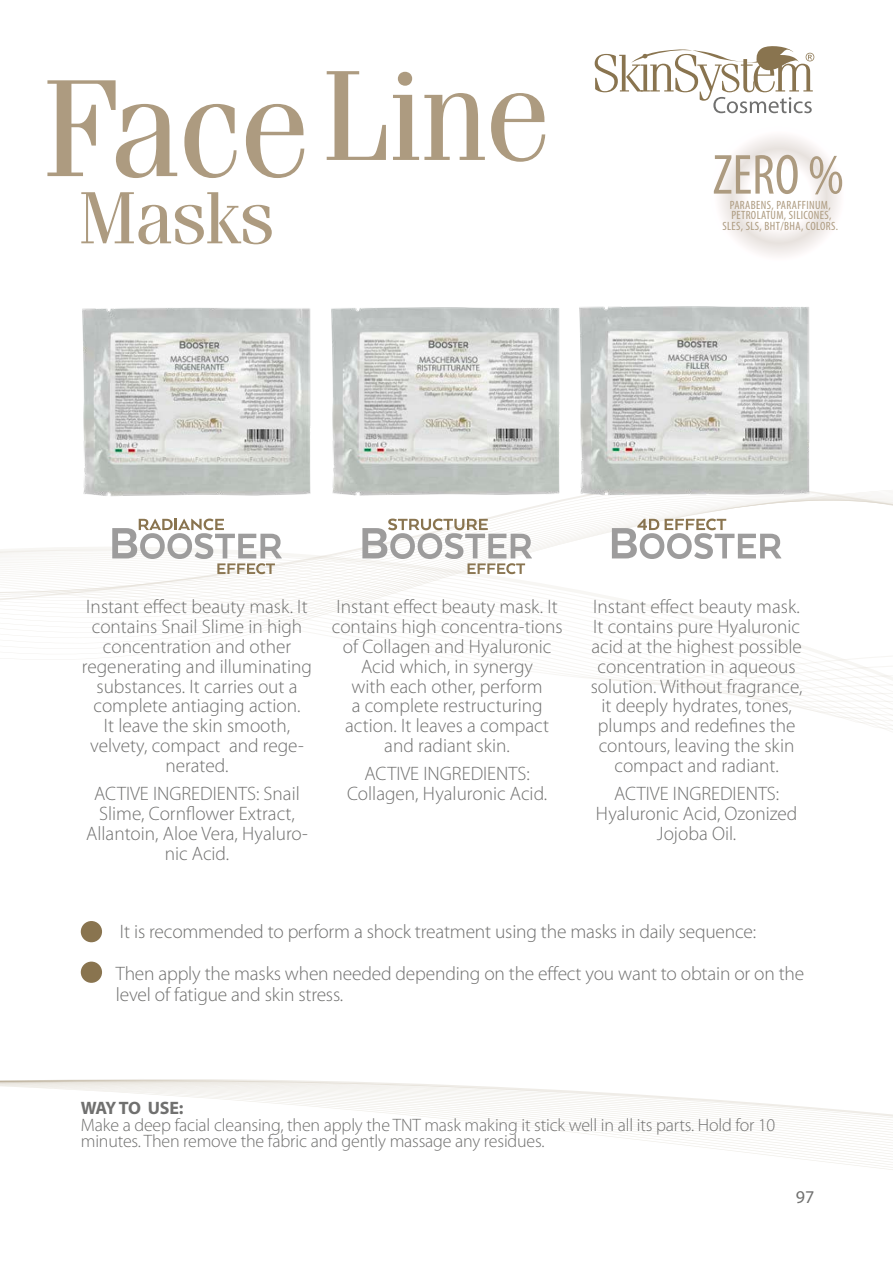
<style>
.page{position:relative;width:893px;height:1263px;background:#fff}
.page>*{position:absolute;margin:0;border:0;box-sizing:border-box;transform-origin:0 0}
.t1{font:138px "Fenice IT Cby BT";color:#ad9b80}
.t2{font:73.65px "Fenice IT Cby BT";color:#ad9b80}
.Testo_box_colorato{font:300 19.5px/19.8px "Myriad Pro";color:#70706f;text-align:center}
.modo_uso{font:300 19.5px/21px "Myriad Pro";letter-spacing:-.01em;color:#70706f}
.modo_uso-2{font:300 18px/16.5px "Myriad Pro";letter-spacing:-.01em;color:#70706f}
.modo_uso-3{font:700 18px "Myriad Pro";letter-spacing:-.04em;color:#70706f}
.t3{font:18px "Myriad Pro";color:#70706f}
.Zero{font:condensed 12px "Myriad Pro";letter-spacing:.03em;color:#ad9b80}
.s1{font-size:127.95px}
</style>
<div class="page">
<svg style="left:488px;top:493px;width:405px;height:33px"></svg>
<svg style="left:0;top:533px;width:893px;height:198px"></svg>
<svg style="left:0;top:1079px;width:893px;height:91px"></svg>
<svg style="left:595px;top:46px;width:219px;height:67px"></svg>
<svg style="left:711px;top:127px;width:134px;height:135px"></svg>
<svg style="left:714px;top:155px;width:84px;height:39px"></svg>
<svg style="left:810px;top:156px;width:32px;height:38px"></svg>
<svg style="left:362px;top:518px;width:170px;height:56px"></svg>
<svg style="left:612px;top:518px;width:169px;height:41px"></svg>
<svg style="left:112px;top:518px;width:170px;height:56px"></svg>
<div style="left:81px;top:921px;width:21px;height:21px;background:#89744f;border-radius:50%"></div>
<div style="left:81px;top:961px;width:21px;height:22px;background:#89744f;border-radius:50%"></div>
<img style="left:578px;top:306px;width:249px;height:205px">
<img style="left:331px;top:307px;width:247px;height:204px">
<img style="left:82px;top:308px;width:229px;height:188px">
<h1 class="t1" style="left:45px;top:43px;width:504px">Face<span class="s1">Line</span></h1>
<h2 class="t2" style="left:80px;top:172px;width:195px">Masks</h2>
<p class="Zero" style="left:730px;top:199px;width:102px">PARABENS, PARAFFINUM,</p>
<p class="Zero" style="left:731px;top:209px;width:102px">PETROLATUM, SILICONES,</p>
<p class="Zero" style="left:722px;top:219px;width:117px">SLES, SLS, BHT/BHA, COLORS.</p>
<p class="Testo_box_colorato" style="left:82px;top:597px;width:232px">Instant effect beauty mask. It contains Snail Slime in high concentration and other regenerating and illuminating substances. It carries out a complete antiaging action.<br>It leave the skin smooth, velvety, compact and rege&shy;nerated.</p>
<p class="Testo_box_colorato" style="left:86px;top:784px;width:223px">ACTIVE INGREDIENTS: Snail<br>Slime, Cornflower Extract,<br>Allantoin, Aloe Vera, Hyaluro&shy;nic Acid.</p>
<p class="Testo_box_colorato" style="left:332px;top:597px;width:232px">Instant effect beauty mask. It contains high concentra-tions of Collagen and Hyaluronic<br>Acid which, in synergy<br>with each other, perform<br>a complete restructuring action. It leaves a compact and radiant skin.</p>
<p class="Testo_box_colorato" style="left:347px;top:764px;width:202px">ACTIVE INGREDIENTS:<br>Collagen, Hyaluronic Acid.</p>
<p class="Testo_box_colorato" style="left:591px;top:597px;width:213px">Instant effect beauty mask.<br>It contains pure Hyaluronic acid at the highest possible concentration in aqueous solution. Without fragrance, it deeply hydrates, tones, plumps and redefines the contours, leaving the skin compact and radiant.</p>
<p class="Testo_box_colorato" style="left:596px;top:784px;width:203px">ACTIVE INGREDIENTS:<br>Hyaluronic Acid, Ozonized<br>Jojoba Oil.</p>
<p class="modo_uso" style="left:120px;top:921px;width:638px">It is recommended to perform a shock treatment using the masks in daily sequence:</p>
<p class="modo_uso" style="left:116px;top:963px;width:690px">Then apply the masks when needed depending on the effect you want to obtain or on the level of fatigue and skin stress.</p>
<p class="modo_uso-3" style="left:81px;top:1096px;width:104px">WAY TO USE:</p>
<p class="modo_uso-2" style="left:81px;top:1116px;width:696px">Make a deep facial cleansing, then apply the TNT mask making it stick well in all its parts. Hold for 10 minutes. Then remove the fabric and gently massage any residues.</p>
<p class="t3" style="left:796px;top:1186px;width:20px">97</p>
</div>
